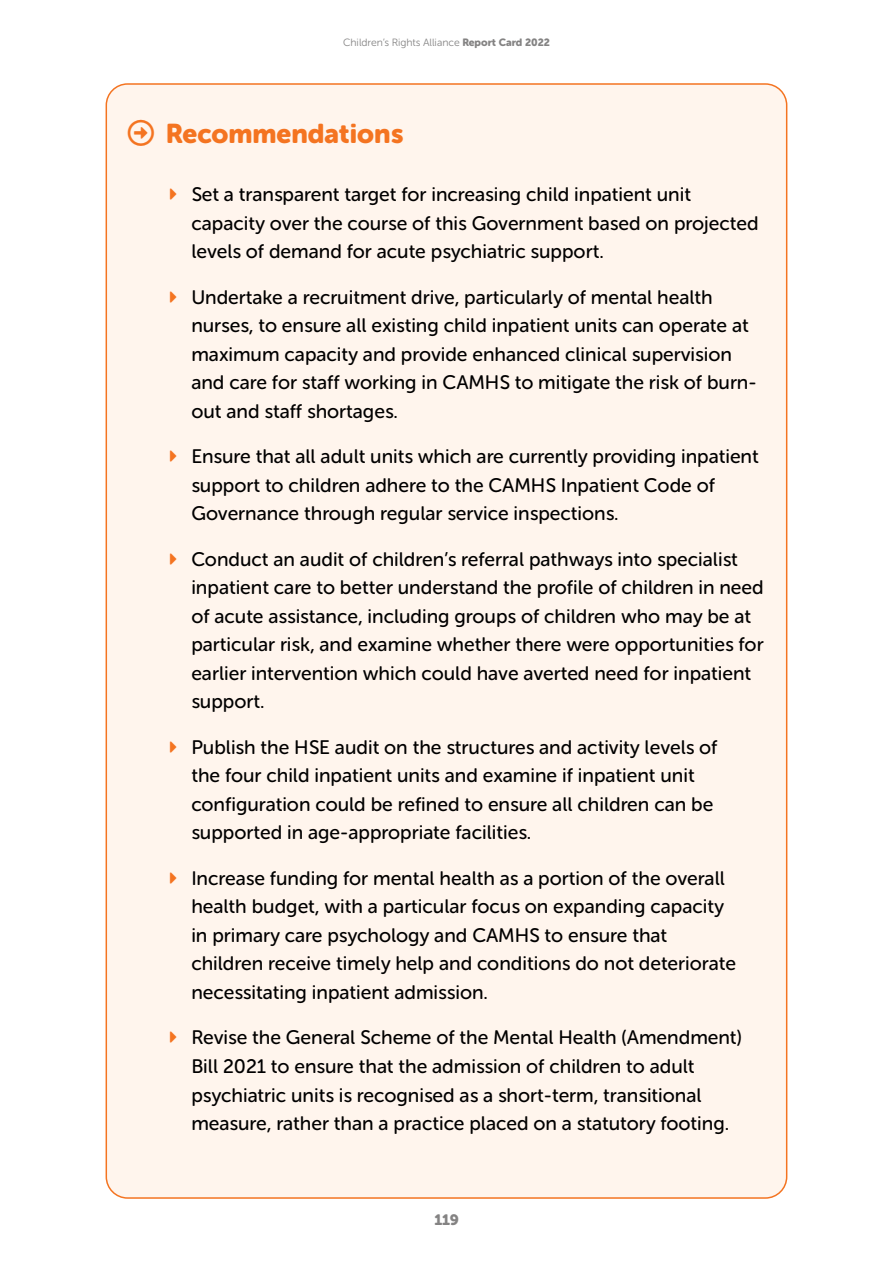
<style>
.page{position:relative;width:893px;height:1263px;background:#fff}
.page>*{position:absolute;margin:0;border:0;box-sizing:border-box;transform-origin:0 0}
.t1{font:27px "Museo Sans Rounded 900";color:#f47421}
.t2{font:19.5px/28.5px "Museo Sans Rounded 500";color:#000}
.t3{font:15px "Museo Sans Rounded 900";color:#848383}
.t4{font:10.5px "Museo Sans Rounded 300";color:#848383}
.s1{font-family:"Museo Sans Rounded 900"}
</style>
<div class="page">
<div style="left:106px;top:84px;width:681px;height:1114px;background:#fff5ed;border-radius:21px"></div>
<p class="t4" style="left:343px;top:37px;width:208px">Children’s Rights Alliance <span class="s1">Report Card 2022</span></p>
<h1 class="t1" style="left:166px;top:118px;width:239px">Recommendations</h1>
<p class="t2" style="left:191px;top:180px;width:569px">Set a transparent target for increasing child inpatient unit capacity over the course of this Government based on projected levels of demand for acute psychiatric support.</p>
<p class="t2" style="left:191px;top:283px;width:567px">Undertake a recruitment drive, particularly of mental health nurses, to ensure all existing child inpatient units can operate at maximum capacity and provide enhanced clinical supervision and care for staff working in CAMHS to mitigate the risk of burn&shy;out and staff shortages.</p>
<p class="t2" style="left:191px;top:442px;width:569px">Ensure that all adult units which are currently providing inpatient support to children adhere to the CAMHS Inpatient Code of<br>Governance through regular service inspections.</p>
<p class="t2" style="left:191px;top:545px;width:574px">Conduct an audit of children’s referral pathways into specialist inpatient care to better understand the profile of children in need of acute assistance, including groups of children who may be at particular risk, and examine whether there were opportunities for earlier intervention which could have averted need for inpatient support.</p>
<p class="t2" style="left:191px;top:733px;width:528px">Publish the HSE audit on the structures and activity levels of the four child inpatient units and examine if inpatient unit configuration could be refined to ensure all children can be supported in age-appropriate facilities.</p>
<p class="t2" style="left:191px;top:864px;width:546px">Increase funding for mental health as a portion of the overall health budget, with a particular focus on expanding capacity in primary care psychology and CAMHS to ensure that children receive timely help and conditions do not deteriorate necessitating inpatient admission.</p>
<p class="t2" style="left:191px;top:1023px;width:552px">Revise the General Scheme of the Mental Health (Amendment)<br>Bill 2021 to ensure that the admission of children to adult psychiatric units is recognised as a short-term, transitional measure, rather than a practice placed on a statutory footing.</p>
<p class="t3" style="left:434px;top:1211px;width:26px">119</p>
</div>
